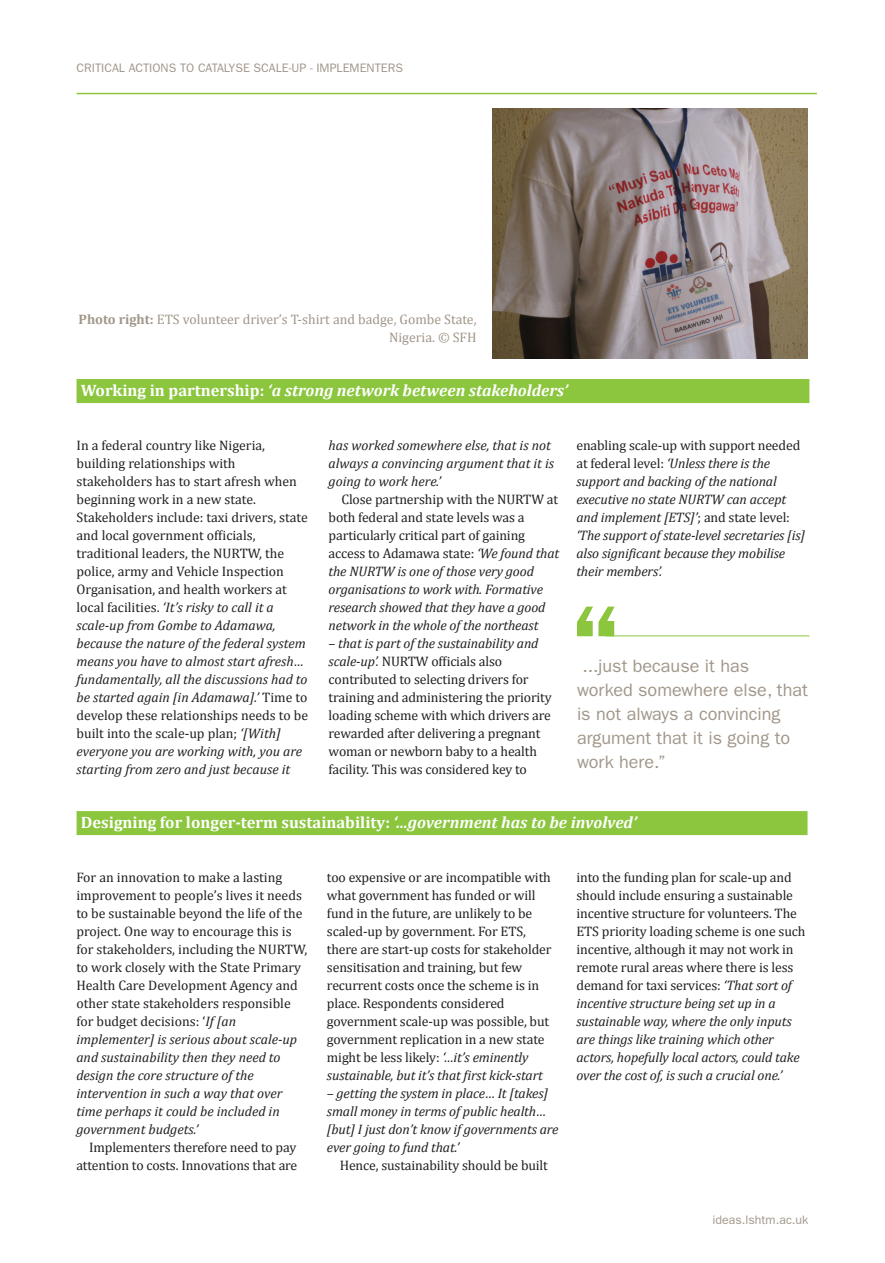
<style>
.page{position:relative;width:885px;height:1263px;background:#fff}
.page>*{position:absolute;margin:0;border:0;box-sizing:border-box;transform-origin:0 0}
.Pull_quote{font:18px/24px "ITC Franklin Gothic Std";color:#a19689}
.Heading_4__strip__gr{font:700 16.5px "Cambria";color:#fff}
.Heading_4__strip__gr-2{font:italic 700 16.5px "Cambria";color:#fff}
.Body_copy_indentpara{font:13.8px/18px "Cambria";letter-spacing:-.01em;color:#231f20}
.Text_first_paragraph{font:13.8px/18px "Cambria";color:#231f20}
.Body_copy_indentpara-2{font:italic 13.8px/18px "Cambria";letter-spacing:-.01em;color:#231f20}
.Text_first_paragraph-2{font:italic 13.8px/18px "Cambria";color:#231f20}
.Image_caption{font:13.8px/18px "Cambria";color:#a19689;text-align:right}
.t1{font:12.3px "ITC Franklin Gothic Std";color:#a19689}
.s1{font-weight:700}
.s2{font-style:normal}
.s3{font-style:italic}
</style>
<div class="page">
<hr style="left:77px;top:93px;width:739px;height:1px;background:#8bc63e">
<div style="left:76px;top:379px;width:733px;height:24px;background:#8bc63e"></div>
<div style="left:77px;top:811px;width:730px;height:24px;background:#8bc63e"></div>
<svg style="left:577px;top:607px;width:37px;height:29px"></svg>
<hr style="left:606px;top:635px;width:203px;height:1px;background:#8bc63e">
<img style="left:492px;top:108px;width:315px;height:251px">
<p class="t1" style="left:77px;top:61px;width:328px">CRITICAL ACTIONS TO CATALYSE SCALE-UP - IMPLEMENTERS</p>
<p class="Image_caption" style="left:78px;top:310px;width:399px"><span class="s1">Photo right:</span> ETS volunteer driver’s T-shirt and badge, Gombe State,<br>Nigeria. © SFH</p>
<p class="Heading_4__strip__gr-2" style="left:81px;top:379px;width:488px"><span class="s2">Working in partnership:</span> ‘a strong network between stakeholders’</p>
<p class="Text_first_paragraph" style="left:76px;top:436px;width:233px">In a federal country like Nigeria, building relationships with stakeholders has to start afresh when beginning work in a new state.<br>Stakeholders include: taxi drivers, state and local government officials, traditional leaders, the NURTW, the police, army and Vehicle Inspection Organisation, and health workers at local facilities. <span class="s3">‘It’s risky to call it a scale-up from Gombe to Adamawa, because the nature of the federal system means you have to almost start afresh… fundamentally, all the discussions had to be started again [in Adamawa].’</span> Time to develop these relationships needs to be built into the scale-up plan; <span class="s3">‘[With] everyone you are working with, you are starting from zero and just because it</span></p>
<p class="Heading_4__strip__gr" style="left:81px;top:811px;width:557px">Designing for longer-term sustainability: <span class="s3">‘…government has to be involved’</span></p>
<p class="Body_copy_indentpara-2" style="left:576px;top:436px;width:230px"><span class="s2">enabling scale-up with support needed at federal level:</span> ‘Unless there is the support and backing of the national executive no state NURTW can accept and implement [ETS]’<span class="s2">; and state level: </span>‘The support of state-level secretaries [is] also significant because they mobilise their members’.</p>
<p class="Text_first_paragraph-2" style="left:328px;top:436px;width:227px">has worked somewhere else, that is not always a convincing argument that it is going to work here.’</p>
<p class="Body_copy_indentpara-2" style="left:328px;top:490px;width:232px;text-indent:13px"><span class="s2">Close partnership with the NURTW at both federal and state levels was a particularly critical part of gaining access to Adamawa state:</span> ‘We found that the NURTW is one of those very good organisations to work with. Formative research showed that they have a good network in the whole of the northeast</p>
<p class="Body_copy_indentpara" style="left:328px;top:634px;width:225px"><span class="s3">– that is part of the sustainability and scale-up’.</span> NURTW officials also contributed to selecting drivers for training and administering the priority loading scheme with which drivers are rewarded after delivering a pregnant woman or newborn baby to a health facility. This was considered key to</p>
<p class="Pull_quote" style="left:577px;top:654px;width:232px;text-indent:5px">...just because it has worked somewhere else, that is not always a convincing argument that it is going to work here.”</p>
<p class="Text_first_paragraph" style="left:76px;top:868px;width:232px">For an innovation to make a lasting improvement to people’s lives it needs to be sustainable beyond the life of the project. One way to encourage this is for stakeholders, including the NURTW, to work closely with the State Primary Health Care Development Agency and other state stakeholders responsible for budget decisions: ‘<span class="s3">If [an implementer] is serious about scale-up and sustainability then they need to design the core structure of the intervention in such a way that over time perhaps it could be included in government budgets.’</span></p>
<p class="Body_copy_indentpara" style="left:76px;top:1138px;width:222px;text-align:right">Implementers therefore need to pay attention to costs. Innovations that are</p>
<p class="Body_copy_indentpara" style="left:327px;top:868px;width:226px">too expensive or are incompatible with what government has funded or will fund in the future, are unlikely to be scaled-up by government. For ETS, there are start-up costs for stakeholder sensitisation and training, but few recurrent costs once the scheme is in place. Respondents considered government scale-up was possible, but government replication in a new state might be less likely: <span class="s3">‘…it’s eminently sustainable, but it’s that first kick-start</span></p>
<p class="Body_copy_indentpara-2" style="left:327px;top:1084px;width:233px">– getting the system in place… It [takes] small money in terms of public health… [but] I just don’t know if governments are ever going to fund that.’</p>
<p class="Body_copy_indentpara" style="left:340px;top:1156px;width:210px">Hence, sustainability should be built</p>
<p class="Body_copy_indentpara" style="left:576px;top:868px;width:230px">into the funding plan for scale-up and should include ensuring a sustainable incentive structure for volunteers. The ETS priority loading scheme is one such incentive, although it may not work in remote rural areas where there is less demand for taxi services: <span class="s3">‘That sort of incentive structure being set up in a sustainable way, where the only inputs are things like training which other actors, hopefully local actors, could take over the cost of, is such a crucial one.’</span></p>
<p class="t1" style="left:712px;top:1213px;width:97px">ideas.lshtm.ac.uk</p>
</div>
